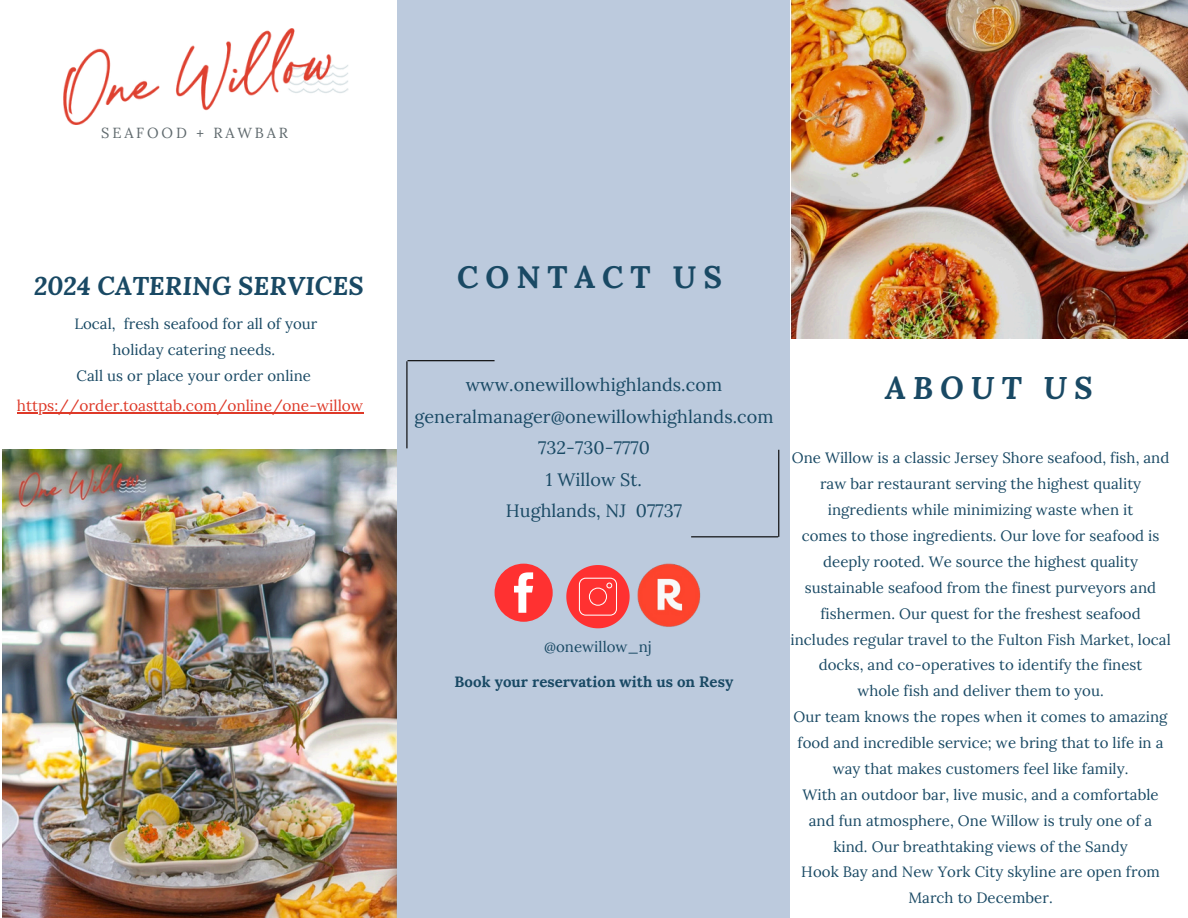
<style>
.page{position:relative;width:1188px;height:918px;background:#fff}
.page>*{position:absolute;margin:0;border:0;box-sizing:border-box;transform-origin:0 0}
.t1{font:700 31.05px "Lora";letter-spacing:.225em;color:#194964}
.t2{font:italic 700 31.05px "Lora";letter-spacing:.225em;color:#194964}
.t3{font:italic 700 25.5px "Lora";letter-spacing:.005em;color:#194964}
.t4{font:18px/31.5px "Lora";letter-spacing:.005em;color:#194964;text-align:center}
.t5{font:15.45px "Lora";color:#de3928}
.t6{font:15px/25.8px "Lora";letter-spacing:.005em;color:#194964;text-align:center}
.t7{font:700 15px "Lora";letter-spacing:.005em;color:#194964}
.t8{font:14.55px "Lora";letter-spacing:.195em;color:#5f696d}
</style>
<div class="page">
<img style="left:64px;top:28px;width:284px;height:97px">
<div style="left:398px;top:0;width:392px;height:918px;background:#bccadd"></div>
<hr style="left:407px;top:360px;width:88px;height:1px;background:#000">
<hr style="left:691px;top:536px;width:87px;height:1px;background:#000">
<hr style="left:406px;top:361px;width:1px;height:87px;background:#000">
<hr style="left:778px;top:450px;width:1px;height:87px;background:#000">
<svg style="left:566px;top:565px;width:42px;height:63px"></svg>
<div style="left:495px;top:564px;width:58px;height:58px;background:#ff3131;border-radius:50%"></div>
<svg style="left:514px;top:572px;width:19px;height:41px"></svg>
<img style="left:608px;top:563px;width:93px;height:64px">
<img style="left:2px;top:450px;width:394px;height:468px">
<img style="left:792px;top:0;width:396px;height:339px">
<hr style="left:17px;top:413px;width:346px;height:1px;background:#de3928">
<p class="t8" style="left:101px;top:124px;width:188px">SEAFOOD + RAWBAR</p>
<p class="t3" style="left:34px;top:269px;width:331px">2024 CATERING SERVICES</p>
<p class="t6" style="left:74px;top:311px;width:245px">Local, fresh seafood for all of your holiday catering needs.</p>
<p class="t6" style="left:77px;top:363px;width:236px">Call us or place your order online</p>
<p class="t5" style="left:17px;top:396px;width:348px">https://order.toasttab.com/online/one-willow</p>
<h1 class="t1" style="left:457px;top:256px;width:266px">CONTACT US</h1>
<p class="t4" style="left:414px;top:369px;width:361px">www.onewillowhighlands.com generalmanager@onewillowhighlands.com<br>732-730-7770<br>1 Willow St.<br>Hughlands, NJ 07737</p>
<p class="t6" style="left:544px;top:634px;width:109px">@onewillow_nj</p>
<p class="t7" style="left:455px;top:671px;width:280px">Book your reservation with us on Resy</p>
<p class="t2" style="left:885px;top:367px;width:209px">ABOUT US</p>
<p class="t6" style="left:792px;top:445px;width:379px">One Willow is a classic Jersey Shore seafood, fish, and raw bar restaurant serving the highest quality ingredients while minimizing waste when it</p>
<h5 class="t6" style="left:802px;top:523px;width:359px">comes to those ingredients. Our love for seafood is deeply rooted. We source the highest quality sustainable seafood from the finest purveyors and</h5>
<p class="t6" style="left:790px;top:600px;width:382px">fishermen. Our quest for the freshest seafood includes regular travel to the Fulton Fish Market, local docks, and co-operatives to identify the finest</p>
<p class="t6" style="left:857px;top:678px;width:248px">whole fish and deliver them to you.</p>
<h4 class="t6" style="left:794px;top:704px;width:376px">Our team knows the ropes when it comes to amazing food and incredible service; we bring that to life in a way that makes customers feel like family.</h4>
<h2 class="t6" style="left:802px;top:781px;width:358px">With an outdoor bar, live music, and a comfortable and fun atmosphere, One Willow is truly one of a kind. Our breathtaking views of the Sandy</h2>
<p class="t6" style="left:801px;top:859px;width:360px">Hook Bay and New York City skyline are open from<br>March to December.</p>
</div>
